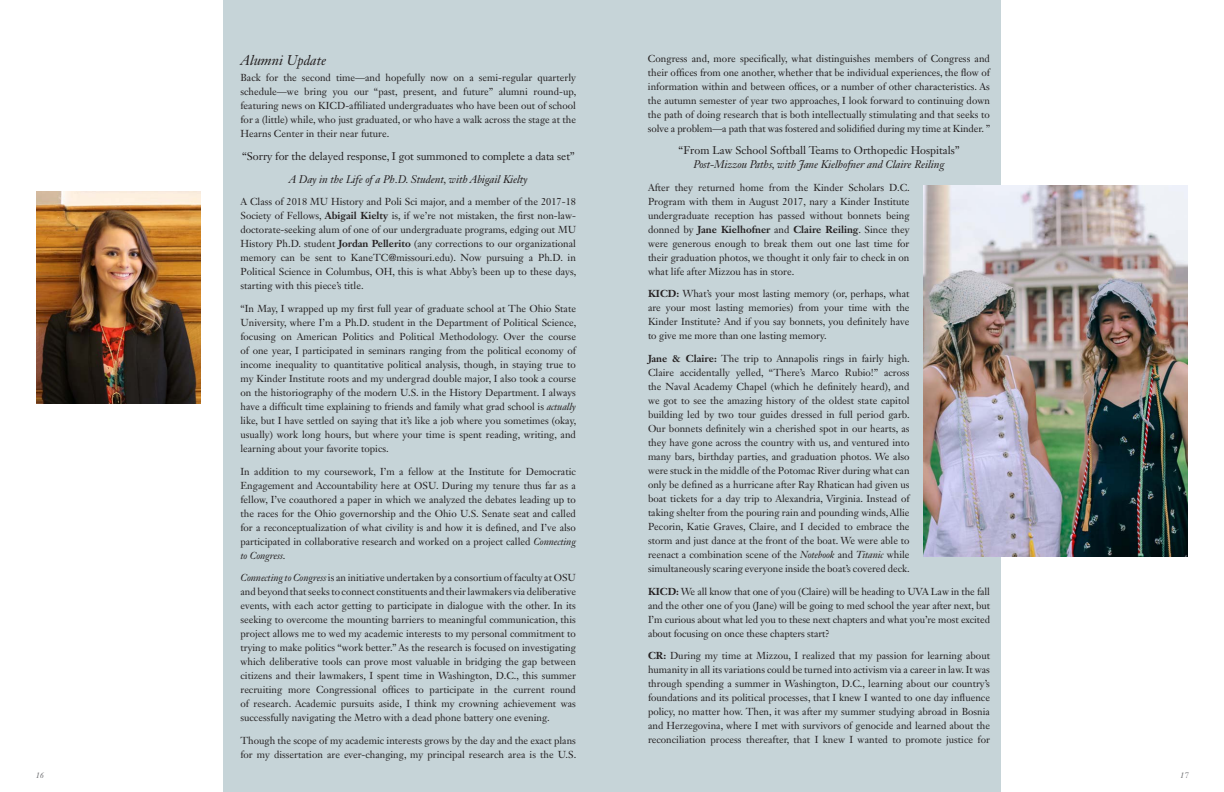
<style>
.page{position:relative;width:1224px;height:792px;background:#fff}
.page>*{position:absolute;margin:0;border:0;box-sizing:border-box;transform-origin:0 0}
.Titles{font:italic 14px "Janson Text LT Std";color:#231f20}
.text{font:11px "Janson Text LT Std";letter-spacing:-.005em;color:#231f20}
.text-2{font:italic 11px "Janson Text LT Std";letter-spacing:-.01em;color:#231f20}
.text-3{font:10px/14px "Janson Text LT Std";color:#231f20;text-align:justify}
.t1{font:italic 8px "Janson Text LT Std";color:#6c6d70}
.s1{font-weight:700}
.s2{font-style:italic}
</style>
<div class="page">
<div style="left:224px;top:0;width:777px;height:792px;background:#c6d4d8"></div>
<img style="left:923px;top:186px;width:265px;height:370px">
<img style="left:36px;top:192px;width:165px;height:212px">
<p class="Titles" style="left:240px;top:51px;width:87px">Alumni Update</p>
<p class="text-3" style="left:240px;top:71px;width:337px">Back for the second time—and hopefully now on a semi-regular quarterly schedule—we bring you our “past, present, and future” alumni round-up, featuring news on KICD-affiliated undergraduates who have been out of school for a (little) while, who just graduated, or who have a walk across the stage at the Hearns Center in their near future.</p>
<p class="text" style="left:242px;top:149px;width:334px">“Sorry for the delayed response, I got summoned to complete a data set”</p>
<p class="text-2" style="left:289px;top:172px;width:241px">A Day in the Life of a Ph.D. Student, with Abigail Kielty</p>
<p class="text-3" style="left:240px;top:195px;width:337px">A Class of 2018 MU History and Poli Sci major, and a member of the 2017-18<br>Society of Fellows, <span class="s1">Abigail Kielty</span> is, if we’re not mistaken, the first non-law&shy;doctorate-seeking alum of one of our undergraduate programs, edging out MU History Ph.D. student <span class="s1">Jordan Pellerito</span> (any corrections to our organizational memory can be sent to KaneTC@missouri.edu). Now pursuing a Ph.D. in Political Science in Columbus, OH, this is what Abby’s been up to these days, starting with this piece’s title.</p>
<p class="text-3" style="left:240px;top:301px;width:337px">“In May, I wrapped up my first full year of graduate school at The Ohio State University, where I’m a Ph.D. student in the Department of Political Science, focusing on American Politics and Political Methodology. Over the course of one year, I participated in seminars ranging from the political economy of income inequality to quantitative political analysis, though, in staying true to my Kinder Institute roots and my undergrad double major, I also took a course on the historiography of the modern U.S. in the History Department. I always have a difficult time explaining to friends and family what grad school is <span class="s2">actually </span>like, but I have settled on saying that it’s like a job where you sometimes (okay, usually) work long hours, but where your time is spent reading, writing, and learning about your favorite topics.</p>
<p class="text-3" style="left:240px;top:464px;width:337px">In addition to my coursework, I’m a fellow at the Institute for Democratic Engagement and Accountability here at OSU. During my tenure thus far as a fellow, I’ve coauthored a paper in which we analyzed the debates leading up to the races for the Ohio governorship and the Ohio U.S. Senate seat and called for a reconceptualization of what civility is and how it is defined, and I’ve also participated in collaborative research and worked on a project called <span class="s2">Connecting to Congress</span>.</p>
<p class="text-3" style="left:240px;top:571px;width:337px"><span class="s2">Connecting to Congress</span> is an initiative undertaken by a consortium of faculty at OSU and beyond that seeks to connect constituents and their lawmakers via deliberative events, with each actor getting to participate in dialogue with the other. In its seeking to overcome the mounting barriers to meaningful communication, this project allows me to wed my academic interests to my personal commitment to trying to make politics “work better.” As the research is focused on investigating which deliberative tools can prove most valuable in bridging the gap between citizens and their lawmakers, I spent time in Washington, D.C., this summer recruiting more Congressional offices to participate in the current round of research. Academic pursuits aside, I think my crowning achievement was successfully navigating the Metro with a dead phone battery one evening.</p>
<p class="text-3" style="left:240px;top:733px;width:337px">Though the scope of my academic interests grows by the day and the exact plans for my dissertation are ever-changing, my principal research area is the U.S.</p>
<p class="text-3" style="left:648px;top:51px;width:344px">Congress and, more specifically, what distinguishes members of Congress and their offices from one another, whether that be individual experiences, the flow of information within and between offices, or a number of other characteristics. As the autumn semester of year two approaches, I look forward to continuing down the path of doing research that is both intellectually stimulating and that seeks to solve a problem—a path that was fostered and solidified during my time at Kinder. ”</p>
<p class="text" style="left:679px;top:143px;width:283px">“From Law School Softball Teams to Orthopedic Hospitals”</p>
<p class="text-2" style="left:694px;top:158px;width:252px">Post-Mizzou Paths, with Jane Kielhofner and Claire Reiling</p>
<p class="text-3" style="left:648px;top:180px;width:263px">After they returned home from the Kinder Scholars D.C.<br>Program with them in August 2017, nary a Kinder Institute undergraduate reception has passed without bonnets being donned by <span class="s1">Jane Kielhofner</span> and <span class="s1">Claire Reiling</span>. Since they were generous enough to break them out one last time for their graduation photos, we thought it only fair to check in on what life after Mizzou has in store.</p>
<p class="text-3" style="left:648px;top:287px;width:263px"><span class="s1">KICD:</span> What’s your most lasting memory (or, perhaps, what are your most lasting memories) from your time with the Kinder Institute? And if you say bonnets, you definitely have to give me more than one lasting memory.</p>
<p class="text-3" style="left:648px;top:352px;width:263px"><span class="s1">Jane &amp; Claire:</span> The trip to Annapolis rings in fairly high.<br>Claire accidentally yelled, “There’s Marco Rubio!” across the Naval Academy Chapel (which he definitely heard), and we got to see the amazing history of the oldest state capitol building led by two tour guides dressed in full period garb.<br>Our bonnets definitely win a cherished spot in our hearts, as they have gone across the country with us, and ventured into many bars, birthday parties, and graduation photos. We also were stuck in the middle of the Potomac River during what can only be defined as a hurricane after Ray Rhatican had given us boat tickets for a day trip to Alexandria, Virginia. Instead of taking shelter from the pouring rain and pounding winds, Allie Pecorin, Katie Graves, Claire, and I decided to embrace the storm and just dance at the front of the boat. We were able to reenact a combination scene of the <span class="s2">Notebook</span> and <span class="s2">Titanic</span> while simultaneously scaring everyone inside the boat’s covered deck.</p>
<p class="text-3" style="left:648px;top:584px;width:344px"><span class="s1">KICD:</span> We all know that one of you (Claire) will be heading to UVA Law in the fall and the other one of you (Jane) will be going to med school the year after next, but I’m curious about what led you to these next chapters and what you’re most excited about focusing on once these chapters start?</p>
<p class="text-3" style="left:648px;top:649px;width:344px"><span class="s1">CR:</span> During my time at Mizzou, I realized that my passion for learning about humanity in all its variations could be turned into activism via a career in law. It was through spending a summer in Washington, D.C., learning about our country’s foundations and its political processes, that I knew I wanted to one day influence policy, no matter how. Then, it was after my summer studying abroad in Bosnia and Herzegovina, where I met with survivors of genocide and learned about the reconciliation process thereafter, that I knew I wanted to promote justice for</p>
<p class="t1" style="left:36px;top:770px;width:10px">16</p>
<p class="t1" style="left:1180px;top:770px;width:10px">17</p>
</div>
